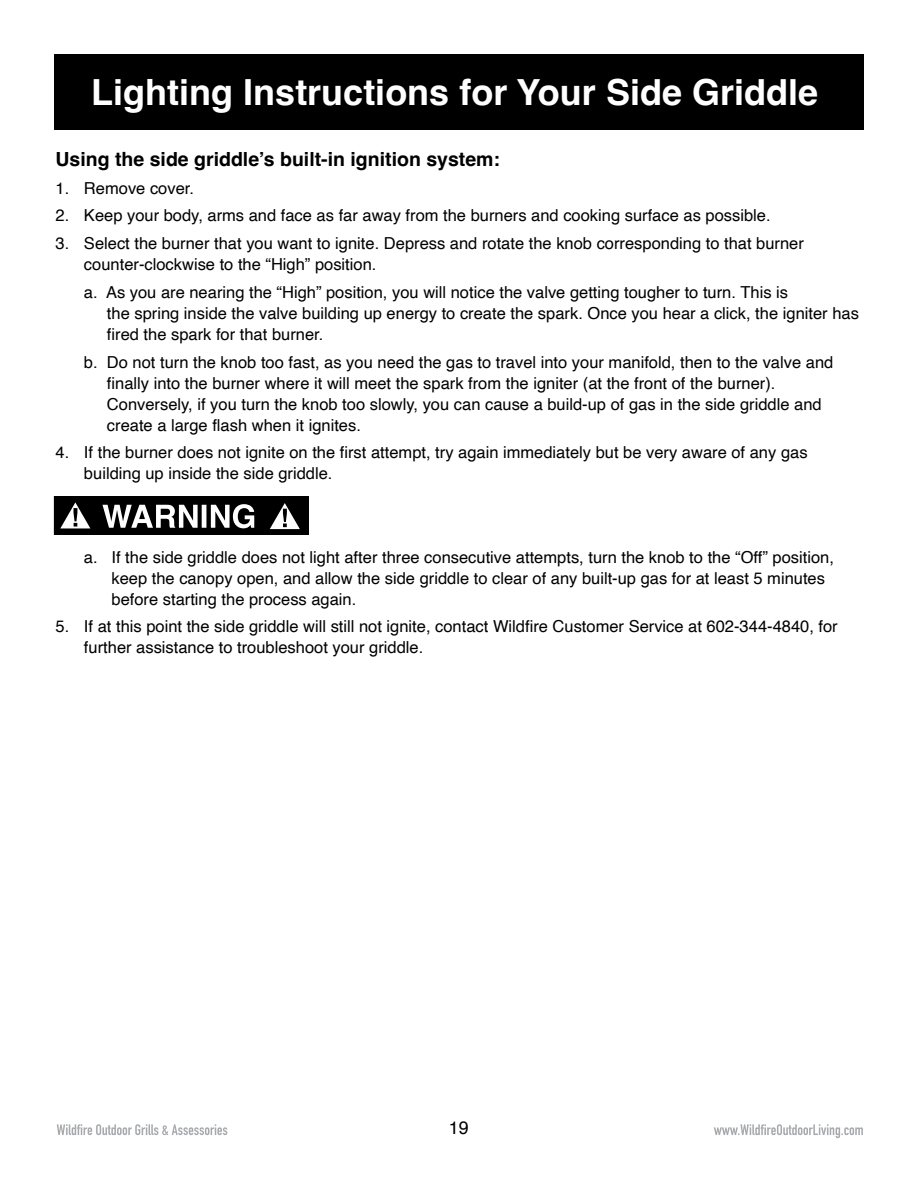
<style>
.page{position:relative;width:918px;height:1188px;background:#fff}
.page>*{position:absolute;margin:0;border:0;box-sizing:border-box;transform-origin:0 0}
.t1{font:700 36px "Helvetica";color:#fff}
.t2{font:700 19.5px "Helvetica";color:#000}
.t3{font:18px "Helvetica";color:#000}
.t4{font:16.5px/21px "Helvetica";color:#000}
</style>
<div class="page">
<div style="left:54px;top:54px;width:810px;height:76px;background:#000"></div>
<svg style="left:57px;top:1124px;width:806px;height:14px"></svg>
<div style="left:54px;top:496px;width:255px;height:39px;background:#000"></div>
<svg style="left:102px;top:504px;width:152px;height:24px"></svg>
<svg style="left:60px;top:502px;width:30px;height:26px"></svg>
<svg style="left:270px;top:503px;width:30px;height:26px"></svg>
<h1 class="t1" style="left:91px;top:70px;width:728px">Lighting Instructions for Your Side Griddle</h1>
<p class="t2" style="left:56px;top:147px;width:446px">Using the side griddle’s built-in ignition system:</p>
<p class="t4" style="left:56px;top:178px;width:140px">1. Remove cover.</p>
<p class="t4" style="left:56px;top:206px;width:717px">2. Keep your body, arms and face as far away from the burners and cooking surface as possible.</p>
<p class="t4" style="left:84px;top:233px;width:721px;text-indent:-28px">3. Select the burner that you want to ignite. Depress and rotate the knob corresponding to that burner counter-clockwise to the “High” position.</p>
<p class="t4" style="left:107px;top:282px;width:754px;text-indent:-23px">a. As you are nearing the “High” position, you will notice the valve getting tougher to turn. This is<br>the spring inside the valve building up energy to create the spark. Once you hear a click, the igniter has fired the spark for that burner.</p>
<p class="t4" style="left:107px;top:352px;width:728px;text-indent:-23px">b. Do not turn the knob too fast, as you need the gas to travel into your manifold, then to the valve and finally into the burner where it will meet the spark from the igniter (at the front of the burner).<br>Conversely, if you turn the knob too slowly, you can cause a build-up of gas in the side griddle and create a large flash when it ignites.</p>
<p class="t4" style="left:84px;top:443px;width:725px;text-indent:-28px">4. If the burner does not ignite on the first attempt, try again immediately but be very aware of any gas building up inside the side griddle.</p>
<p class="t4" style="left:112px;top:547px;width:724px;text-indent:-28px">a. If the side griddle does not light after three consecutive attempts, turn the knob to the “Off” position, keep the canopy open, and allow the side griddle to clear of any built-up gas for at least 5 minutes before starting the process again.</p>
<p class="t4" style="left:84px;top:617px;width:755px;text-indent:-28px">5. If at this point the side griddle will still not ignite, contact Wildfire Customer Service at 602-344-4840, for further assistance to troubleshoot your griddle.</p>
<p class="t3" style="left:449px;top:1114px;width:22px">19</p>
</div>
